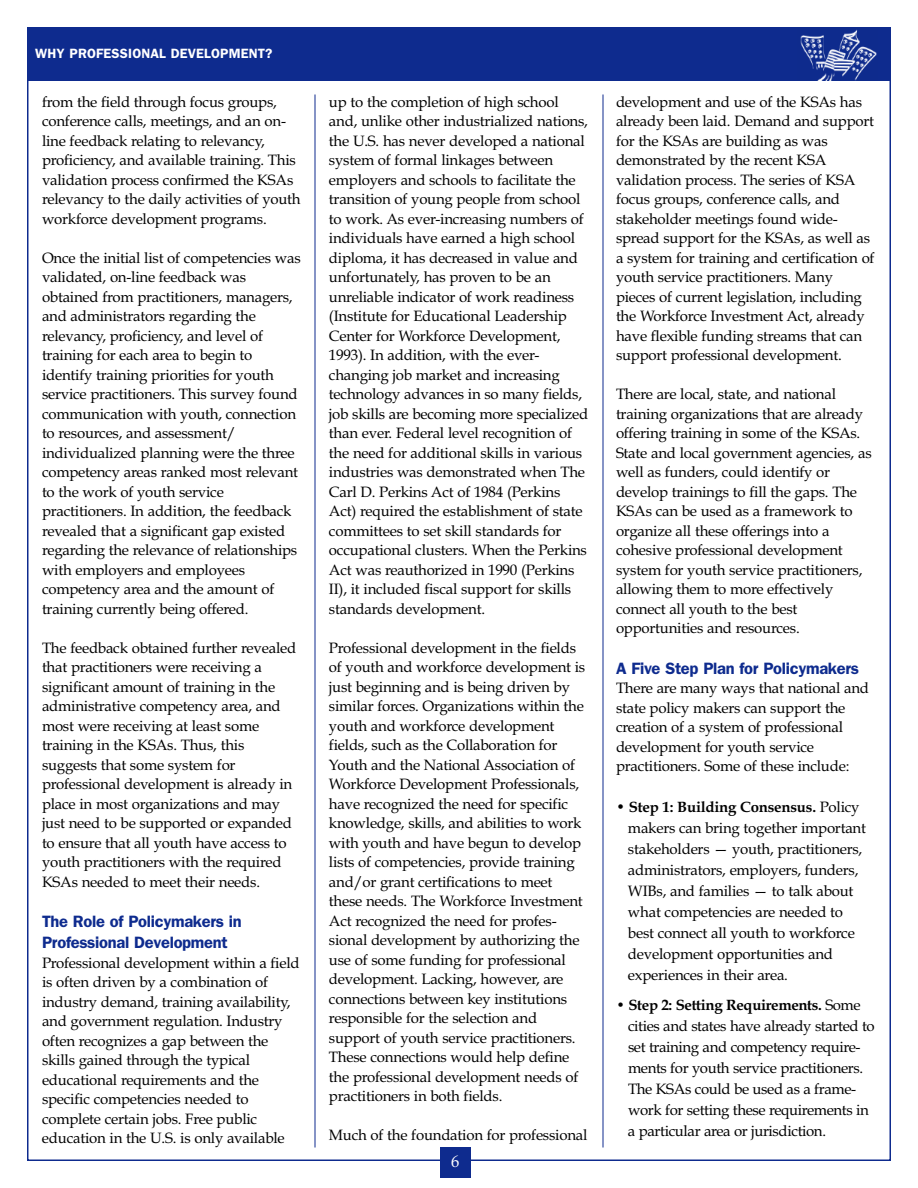
<style>
.page{position:relative;width:918px;height:1188px;background:#fff}
.page>*{position:absolute;margin:0;border:0;box-sizing:border-box;transform-origin:0 0}
.t1{font:600 16.5px/21px "Franklin Gothic";letter-spacing:-.02em;color:#0e2b8e}
.t2{font:16.5px "Book Antiqua";color:#fff}
.t3{font:15px/19.5px "Book Antiqua";letter-spacing:-.015em;color:#000}
.t4{font:600 13.5px "Franklin Gothic";letter-spacing:.01em;color:#fff}
.s1{font-weight:700}
</style>
<div class="page">
<hr style="left:315px;top:94px;width:1px;height:1054px;background:#0e2b8e">
<hr style="left:603px;top:94px;width:1px;height:1054px;background:#0e2b8e">
<div style="left:27px;top:27px;width:864px;height:54px;background:#0e2b8e"></div>
<img style="left:800px;top:30px;width:77px;height:50px">
<div style="left:440px;top:1148px;width:30px;height:30px;background:#0e2b8e"></div>
<p class="t4" style="left:35px;top:45px;width:239px">WHY PROFESSIONAL DEVELOPMENT?</p>
<p class="t3" style="left:42px;top:92px;width:260px">from the field through focus groups, conference calls, meetings, and an on&shy;line feedback relating to relevancy, proficiency, and available training. This validation process confirmed the KSAs relevancy to the daily activities of youth workforce development programs.</p>
<p class="t3" style="left:42px;top:248px;width:260px">Once the initial list of competencies was validated, on-line feedback was obtained from practitioners, managers, and administrators regarding the relevancy, proficiency, and level of training for each area to begin to identify training priorities for youth service practitioners. This survey found communication with youth, connection to resources, and assessment/ individualized planning were the three competency areas ranked most relevant to the work of youth service practitioners. In addition, the feedback revealed that a significant gap existed regarding the relevance of relationships with employers and employees competency area and the amount of training currently being offered.</p>
<p class="t3" style="left:42px;top:638px;width:256px">The feedback obtained further revealed that practitioners were receiving a significant amount of training in the administrative competency area, and most were receiving at least some training in the KSAs. Thus, this suggests that some system for professional development is already in place in most organizations and may just need to be supported or expanded to ensure that all youth have access to youth practitioners with the required KSAs needed to meet their needs.</p>
<p class="t1" style="left:42px;top:911px;width:201px">The Role of Policymakers in<br>Professional Development</p>
<p class="t3" style="left:42px;top:953px;width:259px">Professional development within a field is often driven by a combination of industry demand, training availability, and government regulation. Industry often recognizes a gap between the skills gained through the typical educational requirements and the specific competencies needed to complete certain jobs. Free public education in the U.S. is only available</p>
<p class="t3" style="left:329px;top:92px;width:261px">up to the completion of high school and, unlike other industrialized nations, the U.S. has never developed a national system of formal linkages between employers and schools to facilitate the transition of young people from school to work. As ever-increasing numbers of individuals have earned a high school diploma, it has decreased in value and unfortunately, has proven to be an unreliable indicator of work readiness (Institute for Educational Leadership Center for Workforce Development, 1993). In addition, with the ever&shy;changing job market and increasing technology advances in so many fields, job skills are becoming more specialized than ever. Federal level recognition of the need for additional skills in various industries was demonstrated when The Carl D. Perkins Act of 1984 (Perkins Act) required the establishment of state committees to set skill standards for occupational clusters. When the Perkins Act was reauthorized in 1990 (Perkins II), it included fiscal support for skills standards development.</p>
<p class="t3" style="left:329px;top:638px;width:258px">Professional development in the fields of youth and workforce development is just beginning and is being driven by similar forces. Organizations within the youth and workforce development fields, such as the Collaboration for Youth and the National Association of Workforce Development Professionals, have recognized the need for specific knowledge, skills, and abilities to work with youth and have begun to develop lists of competencies, provide training and/or grant certifications to meet these needs. The Workforce Investment Act recognized the need for profes&shy;sional development by authorizing the use of some funding for professional development. Lacking, however, are connections between key institutions responsible for the selection and support of youth service practitioners.<br>These connections would help define the professional development needs of practitioners in both fields.</p>
<p class="t3" style="left:329px;top:1125px;width:260px">Much of the foundation for professional</p>
<p class="t2" style="left:451px;top:1152px;width:10px">6</p>
<p class="t3" style="left:616px;top:92px;width:260px">development and use of the KSAs has already been laid. Demand and support for the KSAs are building as was demonstrated by the recent KSA validation process. The series of KSA focus groups, conference calls, and stakeholder meetings found wide&shy;spread support for the KSAs, as well as a system for training and certification of youth service practitioners. Many pieces of current legislation, including the Workforce Investment Act, already have flexible funding streams that can support professional development.</p>
<p class="t3" style="left:616px;top:384px;width:257px">There are local, state, and national training organizations that are already offering training in some of the KSAs.<br>State and local government agencies, as well as funders, could identify or develop trainings to fill the gaps. The KSAs can be used as a framework to organize all these offerings into a cohesive professional development system for youth service practitioners, allowing them to more effectively connect all youth to the best opportunities and resources.</p>
<p class="t1" style="left:616px;top:658px;width:245px">A Five Step Plan for Policymakers</p>
<p class="t3" style="left:616px;top:678px;width:255px">There are many ways that national and state policy makers can support the creation of a system of professional development for youth service practitioners. Some of these include:</p>
<p class="t3" style="left:628px;top:796px;width:240px;line-height:21px;text-indent:-12px">• <span class="s1">Step 1: Building Consensus.</span> Policy makers can bring together important stakeholders — youth, practitioners, administrators, employers, funders, WIBs, and families — to talk about what competencies are needed to best connect all youth to workforce development opportunities and experiences in their area.</p>
<p class="t3" style="left:628px;top:994px;width:248px;line-height:21px;text-indent:-12px"><span class="s1">• Step 2: Setting Requirements.</span> Some cities and states have already started to set training and competency require&shy;ments for youth service practitioners.<br>The KSAs could be used as a frame&shy;work for setting these requirements in a particular area or jurisdiction.</p>
</div>
